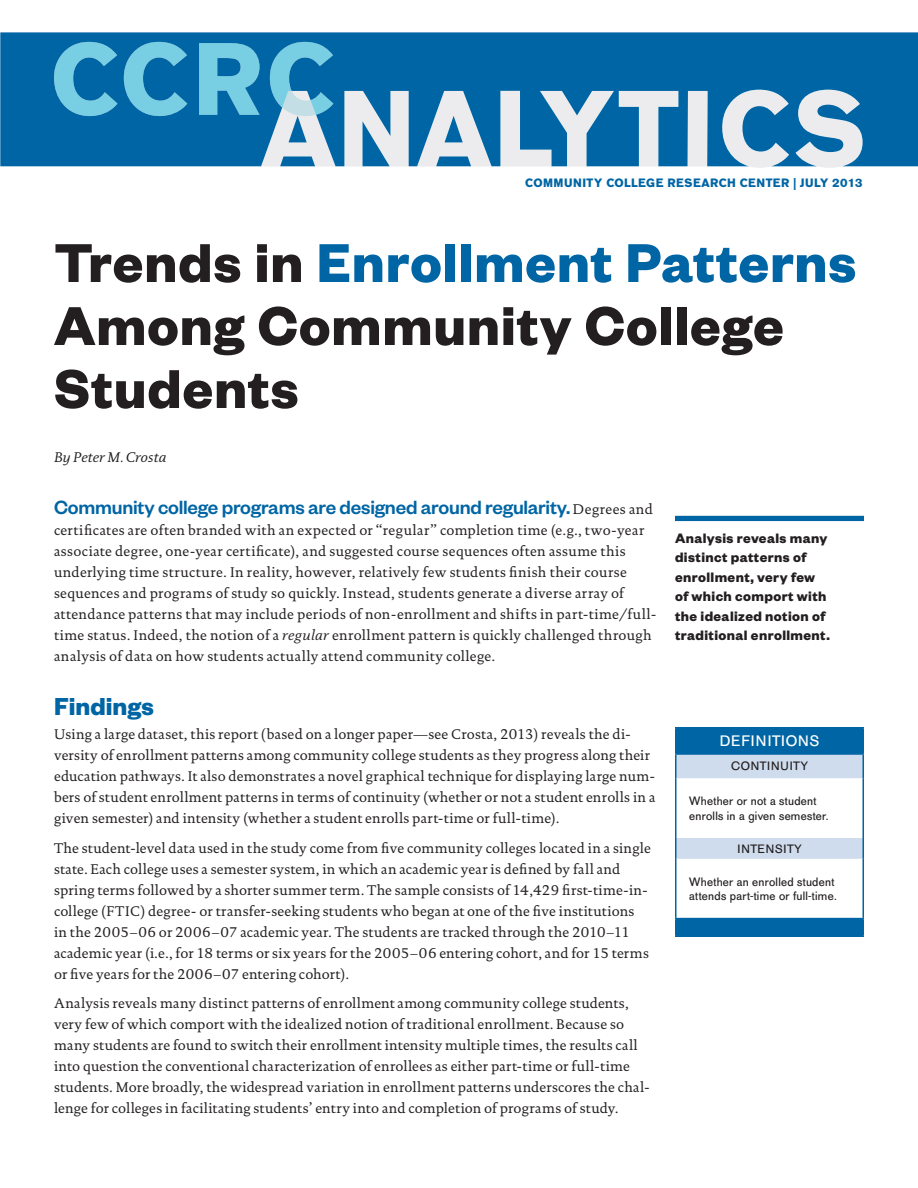
<style>
.page{position:relative;width:918px;height:1188px;background:#fff}
.page>*{position:absolute;margin:0;border:0;box-sizing:border-box;transform-origin:0 0}
.Headline{font:700 60px/63px "Founders Grotesk";letter-spacing:.015em;color:#231f20}
._2nd_Level_Subhead{font:700 27px "Founders Grotesk";color:#0065a4}
.Body{font:500 21px "Founders Grotesk";letter-spacing:-.01em;color:#0065a4}
.Sidebar_Callouts{font:700 15px/19.5px "Founders Grotesk";letter-spacing:.025em;color:#231f20}
.Table__Title{font:15px "AG Old Face";letter-spacing:.06em;color:#fff}
.Body-2{font:14.25px/21px "DTL Documenta TOT";letter-spacing:.02em;color:#231f20}
.Body-3{font:italic 14.25px "DTL Documenta TOT";letter-spacing:.01em;color:#231f20}
.Body-4{font:12px/14.4px "AG Old Face";letter-spacing:.025em;color:#231f20}
.Publication_Headers{font:700 12px "AG Old Face";letter-spacing:.04em;color:#0065a4}
.Table__Title-2{font:12px "AG Old Face";letter-spacing:.06em;color:#231f20}
.s1{color:#0065a4}
.s2{font-family:"DTL Documenta TOT";font-weight:400;font-size:14.25px;color:#231f20}
.s3{font-style:italic}
</style>
<div class="page">
<svg style="left:261px;top:166px;width:602px;height:2px"></svg>
<svg style="left:0;top:32px;width:918px;height:134px;background:#3686b7"></svg>
<div style="left:675px;top:516px;width:189px;height:5px;background:#0065a4"></div>
<hr style="left:675px;top:727px;width:189px;height:1px;background:#0065a4">
<svg style="left:675px;top:728px;width:189px;height:207px"></svg>
<hr style="left:675px;top:935px;width:189px;height:2px;background:#0065a4">
<p class="Publication_Headers" style="left:525px;top:176px;width:339px">COMMUNITY COLLEGE RESEARCH CENTER | JULY 2013</p>
<p class="Headline" style="left:54px;top:228px;width:804px">Trends in <span class="s1">Enrollment Patterns<br></span>Among Community College<br>Students</p>
<p class="Body-3" style="left:54px;top:449px;width:114px">By Peter M. Crosta</p>
<p class="Body" style="left:54px;top:495px;width:600px">Community college programs are designed around regularity. <span class="s2">Degrees and</span></p>
<p class="Body-2" style="left:54px;top:520px;width:604px">certificates are often branded with an expected or “regular” completion time (e.g., two-year associate degree, one-year certificate), and suggested course sequences often assume this underlying time structure. In reality, however, relatively few students finish their course sequences and programs of study so quickly. Instead, students generate a diverse array of attendance patterns that may include periods of non-enrollment and shifts in part-time/full&shy;time status. Indeed, the notion of a <span class="s3">regular</span> enrollment pattern is quickly challenged through analysis of data on how students actually attend community college.</p>
<p class="_2nd_Level_Subhead" style="left:54px;top:689px;width:101px">Findings</p>
<p class="Body-2" style="left:54px;top:724px;width:603px">Using a large dataset, this report (based on a longer paper—see Crosta, 2013) reveals the di&shy;versity of enrollment patterns among community college students as they progress along their education pathways. It also demonstrates a novel graphical technique for displaying large num&shy;bers of student enrollment patterns in terms of continuity (whether or not a student enrolls in a given semester) and intensity (whether a student enrolls part-time or full-time).</p>
<p class="Body-2" style="left:54px;top:837px;width:598px">The student-level data used in the study come from five community colleges located in a single state. Each college uses a semester system, in which an academic year is defined by fall and spring terms followed by a shorter summer term. The sample consists of 14,429 first-time-in&shy;college (FTIC) degree- or transfer-seeking students who began at one of the five institutions in the 2005–06 or 2006–07 academic year. The students are tracked through the 2010–11 academic year (i.e., for 18 terms or six years for the 2005–06 entering cohort, and for 15 terms or five years for the 2006–07 entering cohort).</p>
<p class="Body-2" style="left:54px;top:993px;width:598px">Analysis reveals many distinct patterns of enrollment among community college students, very few of which comport with the idealized notion of traditional enrollment. Because so many students are found to switch their enrollment intensity multiple times, the results call into question the conventional characterization of enrollees as either part-time or full-time students. More broadly, the widespread variation in enrollment patterns underscores the chal&shy;lenge for colleges in facilitating students’ entry into and completion of programs of study.</p>
<p class="Sidebar_Callouts" style="left:675px;top:527px;width:156px">Analysis reveals many distinct patterns of enrollment, very few of which comport with the idealized notion of traditional enrollment.</p>
<p class="Table__Title" style="left:720px;top:732px;width:101px">DEFINITIONS</p>
<p class="Table__Title-2" style="left:731px;top:759px;width:78px">CONTINUITY</p>
<p class="Body-4" style="left:689px;top:794px;width:141px">Whether or not a student enrolls in a given semester.</p>
<p class="Table__Title-2" style="left:737px;top:842px;width:66px">INTENSITY</p>
<p class="Body-4" style="left:689px;top:875px;width:149px">Whether an enrolled student attends part-time or full-time.</p>
</div>
